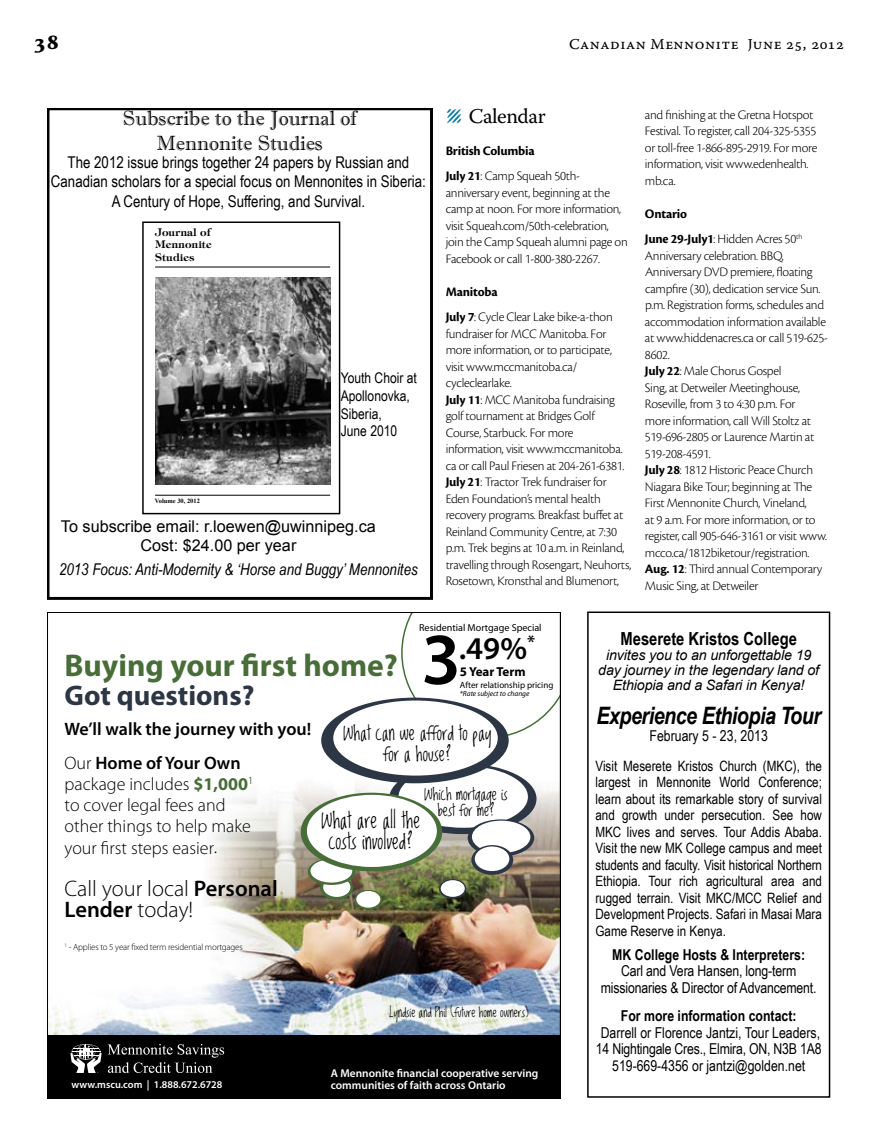
<style>
.page{position:relative;width:878px;height:1148px;background:#fff}
.page>*{position:absolute;margin:0;border:0;box-sizing:border-box;transform-origin:0 0}
.t1{font:600 73.8px "Myriad Pro";color:#000}
.t2{font:600 31.8px "Myriad Pro";color:#000}
.t3{font:700 31.5px "Myriad Pro";color:#486d38}
.t4{font:700 28.5px "Myriad Pro";color:#2c3644}
.t5{font:italic 700 24px "Arial Narrow";letter-spacing:-.02em;color:#000}
.t6{font:300 22.5px/21px "Myriad Pro";color:#000}
.t7{font:21px "Warnock Pro";letter-spacing:-.02em;color:#000}
.t8{font:700 21px "Sava Pro";color:#000}
.t9{font:20.7px/24.8px "Imprint MT Shadow";color:#000;text-align:center}
.t10{font:19.8px/21px "Lovedbythe King";color:#000;text-align:center}
.t11{font:300 18px/21px "Myriad Pro";color:#000}
.t12{font:600 18px/34.5px "Myriad Pro";color:#000}
.t13{font:18px/21px "Lovedbythe King";color:#000;text-align:center}
.t14{font:700 18px "Arial Narrow";color:#000}
.t15{font:16.2px/19.5px "Arial Narrow";color:#000;text-align:center}
.t16{font:16.2px/19.5px "Arial";color:#000;text-align:center}
.t17{font:italic 16.2px "Arial Narrow";color:#000}
.t18{font:15px/16.5px "Arial Narrow";letter-spacing:-.01em;color:#000;text-align:center}
.t19{font:700 15px "Arial Narrow";color:#000}
.t20{font:15px "Warnock Pro Capt";letter-spacing:.035em;color:#000}
.t21{font:15px/16.5px "Lovedbythe King";color:#000;text-align:center}
.t22{font:14.7px/17.7px "Arial Narrow";color:#000}
.t23{font:14.25px/16.5px "Arial Narrow";color:#000;text-align:justify}
.t24{font:italic 14.25px/15px "Arial";letter-spacing:-.01em;color:#000;text-align:center}
.t25{font:300 13.5px/16.5px "Cronos Pro";letter-spacing:-.025em;color:#000}
.t26{font:700 13.5px/25.5px "Cronos Pro";letter-spacing:-.02em;color:#000}
.t27{font:700 13.05px "Myriad Pro";color:#000}
.t28{font:12px "Lovedbythe King";color:#000}
.t29{font:600 11.4px "Myriad Pro";color:#fff}
.t30{font:600 10.8px/12.9px "Tiffany IT Cby BT";color:#000}
.t31{font:600 10.35px "Myriad Pro";color:#fff}
.t32{font:10.2px "Myriad Pro";color:#000}
.t33{font:300 9px "Myriad Pro";letter-spacing:-.02em;color:#000}
.t34{font:9px "Myriad Pro";color:#000}
.t35{font:italic 7.35px "Myriad Pro";color:#000}
.t36{font:700 6.45px "Times New Roman";color:#000}
.s1{font-size:30px;color:#0077a5}
.s2{font-weight:300}
.s3{font-weight:700}
.s4{font-weight:700;color:#486d38}
.s5{font-size:19.5px}
.s6{font-weight:600}
</style>
<div class="page">
<div style="left:587px;top:611px;width:243px;height:486px;border:2px solid #000"></div>
<hr style="left:155px;top:267px;width:175px;height:1px;background:#000">
<hr style="left:155px;top:495px;width:175px;height:1px;background:#000">
<img style="left:155px;top:277px;width:175px;height:208px">
<div style="left:142px;top:221px;width:198px;height:293px;border:1px solid #000"></div>
<div style="left:47px;top:108px;width:385px;height:491px;border:3px solid #000"></div>
<img style="left:50px;top:735px;width:507px;height:299px">
<svg style="left:401px;top:615px;width:156px;height:123px"></svg>
<svg style="left:389px;top:763px;width:147px;height:71px"></svg>
<div style="left:398px;top:766px;width:130px;height:61px;background:#fff;border-radius:50%"></div>
<svg style="left:467px;top:819px;width:67px;height:37px"></svg>
<div style="left:472px;top:820px;width:58px;height:33px;background:#fff;border-radius:50%"></div>
<svg style="left:471px;top:845px;width:42px;height:29px"></svg>
<div style="left:474px;top:846px;width:35px;height:25px;background:#fff;border-radius:50%"></div>
<svg style="left:320px;top:876px;width:33px;height:23px"></svg>
<div style="left:323px;top:877px;width:27px;height:20px;background:#fff;border-radius:50%"></div>
<svg style="left:439px;top:879px;width:27px;height:19px"></svg>
<div style="left:441px;top:880px;width:24px;height:16px;background:#fff;border-radius:50%"></div>
<svg style="left:355px;top:890px;width:27px;height:19px"></svg>
<div style="left:356px;top:891px;width:24px;height:16px;background:#fff;border-radius:50%"></div>
<div style="left:321px;top:697px;width:187px;height:86px;background:#2c3644;border-radius:50%"></div>
<div style="left:333px;top:700px;width:164px;height:75px;background:#fff;border-radius:50%"></div>
<div style="left:48px;top:1034px;width:512px;height:64px;background:#000"></div>
<svg style="left:108px;top:1044px;width:116px;height:28px"></svg>
<svg style="left:70px;top:1043px;width:31px;height:30px"></svg>
<div style="left:47px;top:612px;width:513px;height:486px;border:2px solid #000"></div>
<svg style="left:308px;top:858px;width:47px;height:27px"></svg>
<div style="left:310px;top:859px;width:42px;height:23px;background:#fff;border-radius:50%"></div>
<svg style="left:301px;top:792px;width:141px;height:79px"></svg>
<div style="left:307px;top:794px;width:130px;height:73px;background:#fff;border-radius:50%"></div>
<h3 class="t8" style="left:34px;top:28px;width:27px">38</h3>
<p class="t20" style="left:569px;top:35px;width:276px">Canadian Mennonite June 25, 2012</p>
<h3 class="t9" style="left:123px;top:106px;width:235px">Subscribe to the Journal of<br>Mennonite Studies</h3>
<p class="t15" style="left:51px;top:151px;width:376px">The 2012 issue brings together 24 papers by Russian and<br>Canadian scholars for a special focus on Mennonites in Siberia:<br>A Century of Hope, Suffering, and Survival.</p>
<p class="t30" style="left:155px;top:225px;width:58px">Journal of<br>Mennonite<br>Studies</p>
<p class="t22" style="left:341px;top:368px;width:78px">Youth Choir at<br>Apollonovka,<br>Siberia,<br>June 2010</p>
<p class="t36" style="left:155px;top:496px;width:47px">Volume 30, 2012</p>
<p class="t16" style="left:61px;top:516px;width:316px">To subscribe email: r.loewen@uwinnipeg.ca<br>Cost: $24.00 per year</p>
<p class="t17" style="left:59px;top:558px;width:360px">2013 Focus: Anti-Modernity &amp; ‘Horse and Buggy’ Mennonites</p>
<h3 class="t7" style="left:446px;top:104px;width:101px"><span class="s1">Λ</span> Calendar</h3>
<p class="t26" style="left:446px;top:138px;width:136px">British Columbia<br>July 21<span class="s2">: Camp Squeah 50th-</span></p>
<p class="t25" style="left:446px;top:184px;width:183px">anniversary event, beginning at the camp at noon. For more information, visit Squeah.com/50th-celebration, join the Camp Squeah alumni page on Facebook or call 1-800-380-2267.</p>
<p class="t25" style="left:446px;top:279px;width:168px;line-height:25.5px"><span class="s3">Manitoba<br>July 7</span>: Cycle Clear Lake bike-a-thon</p>
<p class="t25" style="left:445px;top:325px;width:187px">fundraiser for MCC Manitoba. For more information, or to participate, visit www.mccmanitoba.ca/ cycleclearlake.<br><span class="s3">July 11</span>: MCC Manitoba fundraising golf tournament at Bridges Golf Course, Starbuck. For more information, visit www.mccmanitoba. ca or call Paul Friesen at 204-261-6381.<br><span class="s3">July 21</span>: Tractor Trek fundraiser for Eden Foundation’s mental health recovery programs. Breakfast buffet at Reinland Community Centre, at 7:30 p.m. Trek begins at 10 a.m. in Reinland, travelling through Rosengart, Neuhorts, Rosetown, Kronsthal and Blumenort,</p>
<p class="t25" style="left:645px;top:106px;width:174px">and finishing at the Gretna Hotspot<br>Festival. To register, call 204-325-5355 or toll-free 1-866-895-2919. For more information, visit www.edenhealth. mb.ca.</p>
<p class="t26" style="left:645px;top:201px;width:159px">Ontario<br>June 29-July1<span class="s2">: Hidden Acres 50</span><sup>th</sup></p>
<p class="t25" style="left:645px;top:247px;width:185px">Anniversary celebration. BBQ, Anniversary DVD premiere, floating campfire (30), dedication service Sun. p.m. Registration forms, schedules and accommodation information available at www.hiddenacres.ca or call 519-625- 8602.<br><span class="s3">July 22</span>: Male Chorus Gospel<br>Sing, at Detweiler Meetinghouse, Roseville, from 3 to 4:30 p.m. For<br>more information, call Will Stoltz at 519-696-2805 or Laurence Martin at 519-208-4591.<br><span class="s3">July 28</span>: 1812 Historic Peace Church Niagara Bike Tour; beginning at The First Mennonite Church, Vineland,<br>at 9 a.m. For more information, or to register, call 905-646-3161 or visit www. mcco.ca/1812biketour/registration.<br><span class="s3">Aug. 12</span>: Third annual Contemporary Music Sing, at Detweiler</p>
<p class="t32" style="left:419px;top:621px;width:124px">Residential Mortgage Special</p>
<h1 class="t1" style="left:421px;top:612px;width:41px">3</h1>
<h2 class="t2" style="left:458px;top:628px;width:78px">.49%<sup>*</sup></h2>
<h3 class="t3" style="left:65px;top:645px;width:335px">Buying your first home?</h3>
<h3 class="t4" style="left:65px;top:676px;width:191px">Got questions?</h3>
<h3 class="t12" style="left:65px;top:711px;width:248px">We’ll walk the journey with you!<br><span class="s2">Our</span> Home of Your Own</h3>
<h3 class="t11" style="left:65px;top:774px;width:190px">package includes <span class="s4">$1,000</span><sup>1 </sup>to cover legal fees and other things to help make your first steps easier<span class="s5">.</span></h3>
<h3 class="t6" style="left:65px;top:878px;width:215px">Call your local <span class="s6">Personal<br>Lender</span> today!</h3>
<p class="t33" style="left:65px;top:941px;width:180px"><sup>1</sup> - Applies to 5 year fixed term residential mortgages</p>
<p class="t27" style="left:460px;top:663px;width:67px">5 Year Term</p>
<p class="t34" style="left:460px;top:679px;width:95px">After relationship pricing</p>
<p class="t35" style="left:460px;top:689px;width:71px">*Rate subject to change</p>
<h3 class="t13" style="left:343px;top:723px;width:150px">What can we afford to pay for a house?</h3>
<p class="t21" style="left:424px;top:786px;width:85px">Which mortgage is best for me?</p>
<h3 class="t10" style="left:321px;top:811px;width:100px">What are all the costs involved?</h3>
<p class="t28" style="left:389px;top:1006px;width:141px">Lyndsie and Phil (future home owners)</p>
<p class="t29" style="left:331px;top:1065px;width:209px">A Mennonite financial cooperative serving</p>
<p class="t31" style="left:72px;top:1078px;width:152px">www.mscu.com | 1.888.672.6728</p>
<p class="t29" style="left:331px;top:1077px;width:176px">communities of faith across Ontario</p>
<h3 class="t14" style="left:620px;top:625px;width:178px">Meserete Kristos College</h3>
<p class="t24" style="left:598px;top:647px;width:222px">invites you to an unforgettable 19 day journey in the legendary land of<br>Ethiopia and a Safari in Kenya!</p>
<h3 class="t5" style="left:596px;top:697px;width:226px">Experience Ethiopia Tour</h3>
<p class="t18" style="left:649px;top:726px;width:120px">February 5 - 23, 2013</p>
<p class="t23" style="left:595px;top:757px;width:228px">Visit Meserete Kristos Church (MKC), the largest in Mennonite World Conference; learn about its remarkable story of survival and growth under persecution. See how MKC lives and serves. Tour Addis Ababa.<br>Visit the new MK College campus and meet students and faculty. Visit historical Northern Ethiopia. Tour rich agricultural area and rugged terrain. Visit MKC/MCC Relief and Development Projects. Safari in Masai Mara Game Reserve in Kenya.</p>
<p class="t19" style="left:612px;top:943px;width:194px">MK College Hosts &amp; Interpreters:</p>
<p class="t18" style="left:600px;top:962px;width:217px">Carl and Vera Hansen, long-term missionaries &amp; Director of Advancement.</p>
<p class="t19" style="left:621px;top:1004px;width:177px">For more information contact:</p>
<p class="t18" style="left:596px;top:1023px;width:227px">Darrell or Florence Jantzi, Tour Leaders,<br>14 Nightingale Cres., Elmira, ON, N3B 1A8<br>519-669-4356 or jantzi@golden.net</p>
</div>
